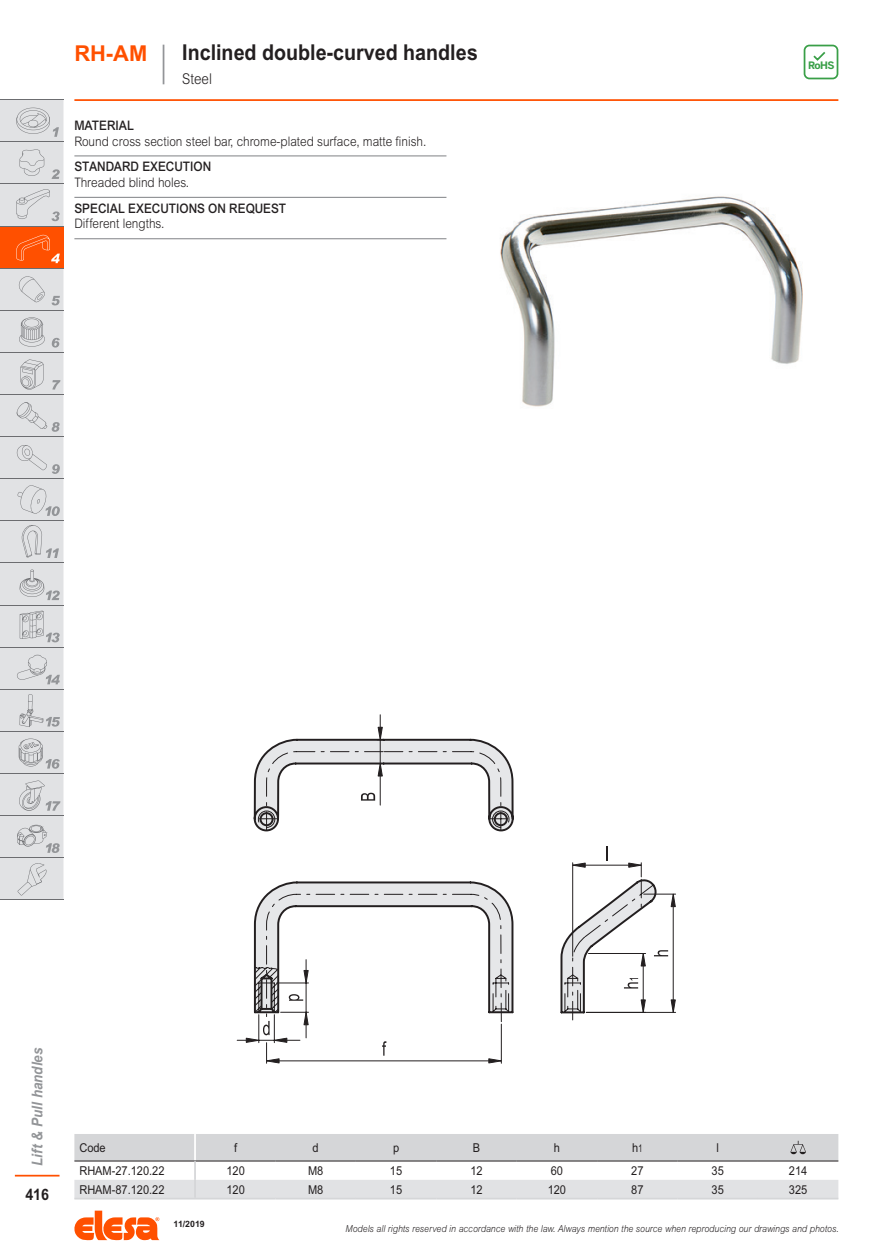
<style>
.page{position:relative;width:888px;height:1260px;background:#fff}
.page>*{position:absolute;margin:0;border:0;box-sizing:border-box;transform-origin:0 0}
.subtitle_1L{font:700 21.88px "Arial MT Std";color:#231f20;scale:.9 1}
.series{font:700 21.88px "Arial MT Std";color:#ff5000}
.t1{font:700 15.75px "Arial MT Std";color:#231f20;scale:.9 1}
.t2{font:italic 700 14.88px "Arial MT Std";color:#939598;scale:.9 1}
.subtitle_2L{font:300 14.88px "Arial MT Std";color:#231f20;scale:.9 1}
.description{font:300 13.12px "Arial MT Std";color:#231f20;scale:.9 1}
.titlefirst{font:500 13.12px "Arial MT Std";color:#231f20;scale:.9 1}
.descriptionlast{font:300 13.12px "Arial MT Std";color:#231f20;scale:.9 1}
.normal_C{font:12.25px "Arial MT Std";color:#231f20;scale:.9 1}
.code{font:12.25px "Arial MT Std";color:#231f20;scale:.9 1}
.bold_C{font:12.25px "Arial MT Std";color:#231f20;scale:.9 1}
.bold_L{font:12.25px "Arial MT Std";color:#231f20;scale:.9 1}
.t3{font:700 10.15px "Benton Sans";color:#399f47}
.t4{font:italic 300 9.62px "Arial MT Std";color:#231f20;scale:.9 1}
.t5{font:700 8.75px "Arial MT Std";color:#231f20}
.s1{font-size:10.67px}
</style>
<div class="page">
<svg style="left:74px;top:1211px;width:85px;height:29px"></svg>
<hr style="left:15px;top:1175px;width:45px;height:2px;background:#ff5000">
<hr style="left:74px;top:99px;width:764px;height:2px;background:#ff5000">
<hr style="left:0;top:99px;width:63px;height:1px;background:#6c6d70">
<hr style="left:0;top:900px;width:63px;height:1px;background:#6c6d70">
<svg style="left:0;top:100px;width:63px;height:800px;background:#dad2d0"></svg>
<hr style="left:163px;top:45px;width:1px;height:39px;background:#939598">
<svg style="left:804px;top:45px;width:34px;height:34px"></svg>
<hr style="left:74px;top:155px;width:372px;height:1px;background:#808285">
<hr style="left:74px;top:197px;width:372px;height:1px;background:#808285">
<hr style="left:74px;top:238px;width:372px;height:1px;background:#808285">
<img style="left:500px;top:196px;width:303px;height:211px">
<hr style="left:74px;top:1198px;width:121px;height:2px;background:#d5d6d8">
<hr style="left:195px;top:1198px;width:80px;height:2px;background:#d5d6d8">
<hr style="left:275px;top:1198px;width:81px;height:2px;background:#d5d6d8">
<hr style="left:356px;top:1198px;width:80px;height:2px;background:#d5d6d8">
<hr style="left:436px;top:1198px;width:81px;height:2px;background:#d5d6d8">
<hr style="left:517px;top:1198px;width:80px;height:2px;background:#d5d6d8">
<hr style="left:597px;top:1198px;width:81px;height:2px;background:#d5d6d8">
<hr style="left:678px;top:1198px;width:80px;height:2px;background:#d5d6d8">
<hr style="left:758px;top:1198px;width:80px;height:2px;background:#d5d6d8">
<svg style="left:74px;top:1134px;width:764px;height:65px"></svg>
<svg style="left:253px;top:738px;width:404px;height:277px"></svg>
<svg style="left:237px;top:810px;width:273px;height:234px"></svg>
<hr style="left:501px;top:1024px;width:1px;height:39px;background:#231f20">
<hr style="left:279px;top:1060px;width:210px;height:1px;background:#231f20">
<svg style="left:488px;top:1058px;width:14px;height:6px"></svg>
<svg style="left:382px;top:1041px;width:4px;height:15px"></svg>
<svg style="left:245px;top:960px;width:64px;height:104px"></svg>
<hr style="left:644px;top:894px;width:32px;height:1px;background:#231f20">
<hr style="left:586px;top:1012px;width:90px;height:1px;background:#231f20">
<hr style="left:673px;top:907px;width:1px;height:93px;background:#231f20">
<svg style="left:670px;top:893px;width:6px;height:15px"></svg>
<svg style="left:670px;top:999px;width:6px;height:14px"></svg>
<svg style="left:654px;top:950px;width:14px;height:6px"></svg>
<hr style="left:588px;top:953px;width:58px;height:1px;background:#231f20">
<hr style="left:643px;top:966px;width:1px;height:34px;background:#231f20">
<svg style="left:640px;top:948px;width:6px;height:19px"></svg>
<svg style="left:640px;top:999px;width:6px;height:16px"></svg>
<svg style="left:624px;top:978px;width:14px;height:11px"></svg>
<hr style="left:572px;top:863px;width:1px;height:93px;background:#231f20">
<hr style="left:585px;top:865px;width:44px;height:1px;background:#231f20">
<svg style="left:567px;top:862px;width:19px;height:6px"></svg>
<svg style="left:628px;top:862px;width:19px;height:15px"></svg>
<svg style="left:606px;top:846px;width:2px;height:14px"></svg>
<svg style="left:361px;top:715px;width:22px;height:90px"></svg>
<p class="series" style="left:74px;top:40px;width:74px">RH-AM</p>
<p class="subtitle_1L" style="left:182px;top:40px;width:330px">Inclined double-curved handles</p>
<p class="subtitle_2L" style="left:182px;top:71px;width:35px">Steel</p>
<p class="titlefirst" style="left:74px;top:118px;width:68px">MATERIAL</p>
<p class="description" style="left:74px;top:134px;width:393px">Round cross section steel bar, chrome-plated surface, matte finish.</p>
<p class="titlefirst" style="left:74px;top:159px;width:154px">STANDARD EXECUTION</p>
<p class="description" style="left:74px;top:175px;width:129px">Threaded blind holes.</p>
<p class="titlefirst" style="left:74px;top:200px;width:237px">SPECIAL EXECUTIONS ON REQUEST</p>
<p class="descriptionlast" style="left:74px;top:216px;width:101px">Different lengths.</p>
<p class="t3" style="left:808px;top:59px;width:28px">RoHS</p>
<h3 class="t2" style="left:29px;top:1166px;width:133px;rotate:-90deg">Lift &amp; Pull handles</h3>
<h2 class="t1" style="left:25px;top:1186px;width:28px">416</h2>
<p class="bold_L" style="left:79px;top:1141px;width:31px">Code</p>
<p class="bold_C" style="left:234px;top:1141px;width:5px">f</p>
<p class="bold_C" style="left:313px;top:1141px;width:8px">d</p>
<p class="bold_C" style="left:393px;top:1141px;width:8px">p</p>
<p class="bold_C" style="left:473px;top:1141px;width:10px">B</p>
<p class="bold_C" style="left:554px;top:1141px;width:8px">h</p>
<p class="bold_C" style="left:632px;top:1141px;width:13px">h<span class="s1">1</span></p>
<p class="bold_C" style="left:717px;top:1141px;width:4px">l</p>
<p class="code" style="left:79px;top:1164px;width:96px">RHAM-27.120.22</p>
<p class="normal_C" style="left:226px;top:1164px;width:22px">120</p>
<p class="normal_C" style="left:308px;top:1164px;width:19px">M8</p>
<p class="normal_C" style="left:390px;top:1164px;width:15px">15</p>
<p class="normal_C" style="left:470px;top:1164px;width:15px">12</p>
<p class="normal_C" style="left:551px;top:1164px;width:15px">60</p>
<p class="normal_C" style="left:631px;top:1164px;width:15px">27</p>
<p class="normal_C" style="left:712px;top:1164px;width:15px">35</p>
<p class="normal_C" style="left:789px;top:1164px;width:22px">214</p>
<p class="code" style="left:79px;top:1182px;width:96px">RHAM-87.120.22</p>
<p class="normal_C" style="left:226px;top:1182px;width:22px">120</p>
<p class="normal_C" style="left:308px;top:1182px;width:19px">M8</p>
<p class="normal_C" style="left:390px;top:1182px;width:15px">15</p>
<p class="normal_C" style="left:470px;top:1182px;width:15px">12</p>
<p class="normal_C" style="left:548px;top:1182px;width:22px">120</p>
<p class="normal_C" style="left:631px;top:1182px;width:15px">87</p>
<p class="normal_C" style="left:712px;top:1182px;width:15px">35</p>
<p class="normal_C" style="left:789px;top:1182px;width:22px">325</p>
<p class="t5" style="left:174px;top:1218px;width:33px">11/2019</p>
<p class="t4" style="left:346px;top:1224px;width:549px">Models all rights reserved in accordance with the law. Always mention the source when reproducing our drawings and photos.</p>
</div>
